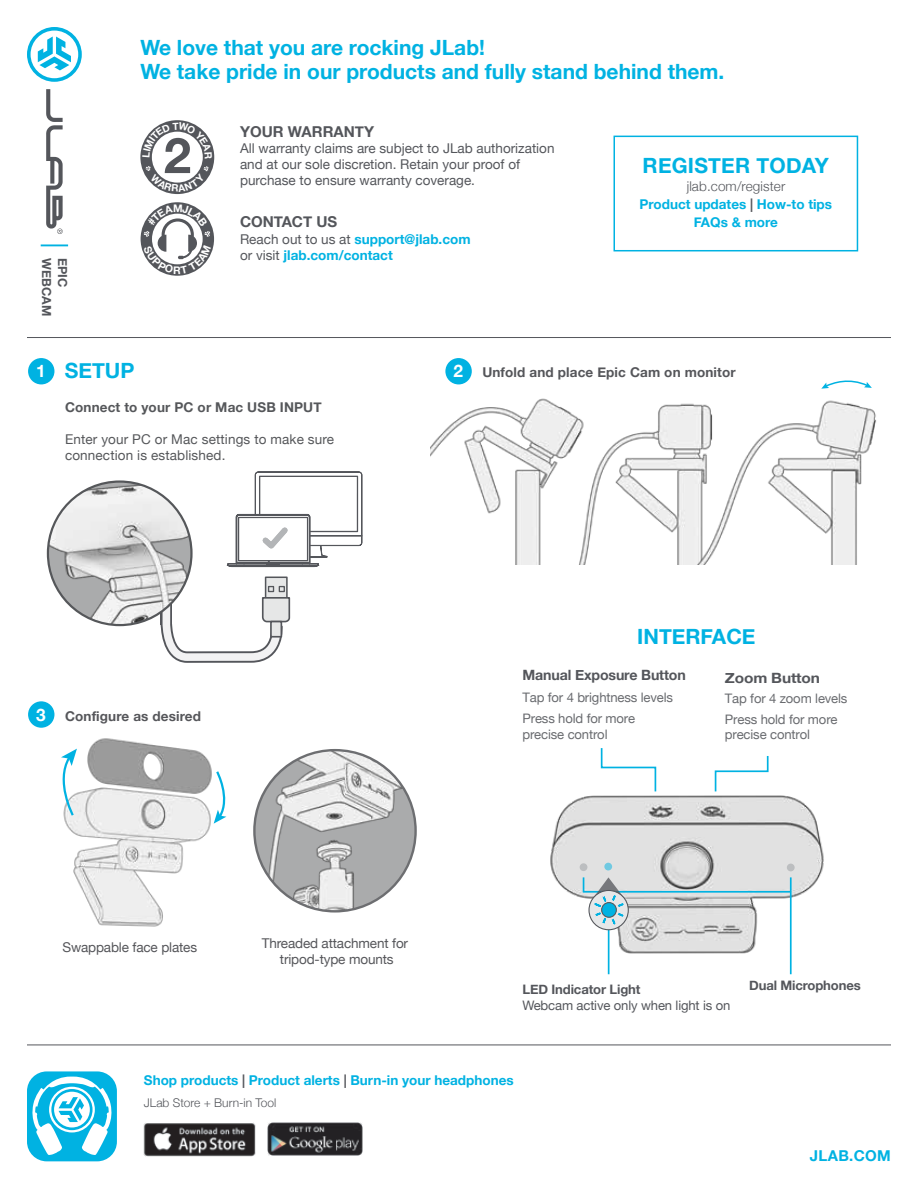
<style>
.page{position:relative;width:918px;height:1188px;background:#fff}
.page>*{position:absolute;margin:0;border:0;box-sizing:border-box;transform-origin:0 0}
.t1{font:700 21px/24px "Helvetica Neue";color:#00b2e2}
.t2{font:700 17.25px "Helvetica Neue";color:#fff}
.t3{font:700 15px "Helvetica Neue";color:#54565b}
.t4{font:700 15px "Helvetica Neue";letter-spacing:.015em;color:#00b2e2}
.t5{font:700 14.1px "Helvetica Neue";letter-spacing:-.01em;color:#54565b}
.t6{font:700 14.1px "Helvetica Neue";letter-spacing:-.01em;color:#54565b;scale:1.09 1}
.t7{font:700 13.5px/18px "Helvetica Neue";color:#00b2e2}
.t8{font:13.5px/16.2px "Helvetica Neue";color:#54565b}
.t9{font:13.5px/16.2px "Helvetica Neue";letter-spacing:.01em;color:#55575a}
.t10{font:13.5px/16.2px "Helvetica Neue";letter-spacing:-.01em;color:#55565a;text-align:center}
.t11{font:700 13.5px "Helvetica Neue";letter-spacing:.01em;color:#55565a}
.t12{font:700 13.5px "Helvetica Neue";letter-spacing:.01em;color:#55575a}
.t13{font:13.05px/21.3px "Helvetica Neue";letter-spacing:-.01em;color:#696b6f}
.t14{font:700 13.05px "Helvetica Neue";letter-spacing:-.01em;color:#54565b}
.t15{font:13.05px "Helvetica Neue";letter-spacing:-.01em;color:#54565b}
.t16{font:700 12.45px "Helvetica Neue";color:#54565b}
.t17{font:300 12px "Helvetica Neue";color:#54565b}
.s1{font-weight:400;color:#54565b}
.s2{font-weight:300;color:#54565b}
.s3{color:#54565b}
.s4{font-size:17.25px;color:#fff}
</style>
<div class="page">
<hr style="left:27px;top:337px;width:864px;height:1px;background:#54565b">
<hr style="left:41px;top:244px;width:27px;height:2px;background:#00b2e2">
<svg style="left:27px;top:27px;width:55px;height:55px"></svg>
<svg style="left:46px;top:89px;width:17px;height:145px"></svg>
<div style="left:28px;top:358px;width:26px;height:26px;background:#00b2e2;border-radius:50%"></div>
<div style="left:613px;top:136px;width:245px;height:115px;border:2px solid #00b2e2"></div>
<svg style="left:140px;top:120px;width:74px;height:74px"></svg>
<div style="left:141px;top:202px;width:73px;height:74px;background:#54565b;border-radius:50%"></div>
<div style="left:445px;top:358px;width:27px;height:26px;background:#00b2e2;border-radius:50%"></div>
<hr style="left:27px;top:1045px;width:864px;height:1px;background:#54565b">
<div style="left:27px;top:1071px;width:90px;height:90px;background:#00b2e2;border-radius:20px"></div>
<svg style="left:32px;top:1077px;width:80px;height:78px"></svg>
<img style="left:143px;top:1123px;width:113px;height:34px">
<img style="left:268px;top:1123px;width:95px;height:33px">
<svg style="left:48px;top:471px;width:315px;height:192px"></svg>
<img style="left:48px;top:482px;width:143px;height:143px;border-radius:72px">
<img style="left:431px;top:363px;width:64px;height:151px">
<img style="left:495px;top:398px;width:151px;height:166px">
<img style="left:646px;top:400px;width:230px;height:164px">
<svg style="left:821px;top:380px;width:51px;height:9px"></svg>
<img style="left:28px;top:701px;width:226px;height:226px">
<svg style="left:55px;top:749px;width:22px;height:68px"></svg>
<svg style="left:214px;top:770px;width:17px;height:54px"></svg>
<svg style="left:254px;top:750px;width:162px;height:160px"></svg>
<img style="left:254px;top:750px;width:162px;height:161px;border-radius:81px">
<img style="left:550px;top:795px;width:274px;height:180px">
<hr style="left:608px;top:930px;width:2px;height:44px;background:#00b2e2">
<svg style="left:589px;top:890px;width:39px;height:40px"></svg>
<div style="left:588px;top:890px;width:41px;height:40px;border:1px solid #54565b;border-radius:50%"></div>
<svg style="left:582px;top:876px;width:210px;height:49px;background:#ced6d8"></svg>
<div style="left:602px;top:903px;width:14px;height:14px;background:#00b2e2;border-radius:50%"></div>
<div style="left:601px;top:902px;width:16px;height:16px;border:1px solid #54565b;border-radius:50%"></div>
<div style="left:787px;top:864px;width:8px;height:7px;background:#bcbec0;border-radius:50%"></div>
<div style="left:604px;top:863px;width:8px;height:7px;background:#70c9e1;border-radius:50%"></div>
<div style="left:580px;top:863px;width:7px;height:8px;background:#bcbec0;border-radius:50%"></div>
<hr style="left:790px;top:877px;width:2px;height:97px;background:#00b2e2">
<svg style="left:600px;top:748px;width:57px;height:44px"></svg>
<svg style="left:714px;top:756px;width:55px;height:36px"></svg>
<svg style="left:143px;top:122px;width:69px;height:70px"></svg>
<svg style="left:144px;top:204px;width:67px;height:70px"></svg>
<p class="t16" style="left:56px;top:258px;width:59px;rotate:90deg">WEBCAM</p>
<p class="t16" style="left:72px;top:258px;width:31px;rotate:90deg">EPIC</p>
<h1 class="t1" style="left:140px;top:37px;width:586px">We love that you are rocking JLab!<br>We take pride in our products and fully stand behind them.</h1>
<p class="t3" style="left:240px;top:120px;width:136px">YOUR WARRANTY</p>
<p class="t8" style="left:240px;top:141px;width:316px">All warranty claims are subject to JLab authorization and at our sole discretion. Retain your proof of purchase to ensure warranty coverage.</p>
<p class="t3" style="left:240px;top:210px;width:99px">CONTACT US</p>
<p class="t7" style="left:240px;top:231px;width:232px;line-height:16.2px"><span class="s1">Reach out to us at</span> support@jlab.com <span class="s1">or visit</span> jlab.com/contact</p>
<h1 class="t1" style="left:643px;top:154px;width:188px">REGISTER TODAY</h1>
<p class="t7" style="left:640px;top:178px;width:194px;text-align:center"><span class="s2">jlab.com/register<br></span>Product updates <span class="s3">|</span> How-to tips<br>FAQs &amp; more</p>
<p class="t2" style="left:36px;top:358px;width:11px">1</p>
<h1 class="t1" style="left:65px;top:359px;width:71px">SETUP</h1>
<p class="t2" style="left:453px;top:358px;width:11px">2</p>
<p class="t12" style="left:65px;top:396px;width:258px">Connect to your PC or Mac USB INPUT</p>
<p class="t9" style="left:65px;top:432px;width:271px">Enter your PC or Mac settings to make sure connection is established.</p>
<p class="t11" style="left:482px;top:362px;width:255px">Unfold and place Epic Cam on monitor</p>
<p class="t11" style="left:36px;top:705px;width:167px"><span class="s4">3</span> Configure as desired</p>
<h1 class="t1" style="left:637px;top:625px;width:120px">INTERFACE</h1>
<p class="t5" style="left:522px;top:664px;width:165px">Manual Exposure Button</p>
<p class="t13" style="left:522px;top:687px;width:152px">Tap for 4 brightness levels<br>Press hold for more</p>
<p class="t13" style="left:522px;top:724px;width:87px">precise control</p>
<p class="t6" style="left:725px;top:667px;width:89px">Zoom Button</p>
<p class="t13" style="left:725px;top:690px;width:124px;line-height:20.1px">Tap for 4 zoom levels<br>Press hold for more</p>
<p class="t13" style="left:725px;top:725px;width:87px">precise control</p>
<p class="t10" style="left:62px;top:940px;width:136px">Swappable face plates</p>
<p class="t10" style="left:262px;top:936px;width:148px">Threaded attachment for tripod-type mounts</p>
<p class="t14" style="left:522px;top:979px;width:120px">LED Indicator Light</p>
<p class="t15" style="left:522px;top:996px;width:209px">Webcam active only when light is on</p>
<p class="t14" style="left:749px;top:975px;width:113px">Dual Microphones</p>
<p class="t7" style="left:144px;top:1071px;width:371px">Shop products <span class="s3">|</span> Product alerts <span class="s3">|</span> Burn-in your headphones</p>
<p class="t17" style="left:144px;top:1093px;width:134px">JLab Store + Burn-in Tool</p>
<p class="t4" style="left:810px;top:1144px;width:82px">JLAB.COM</p>
</div>
